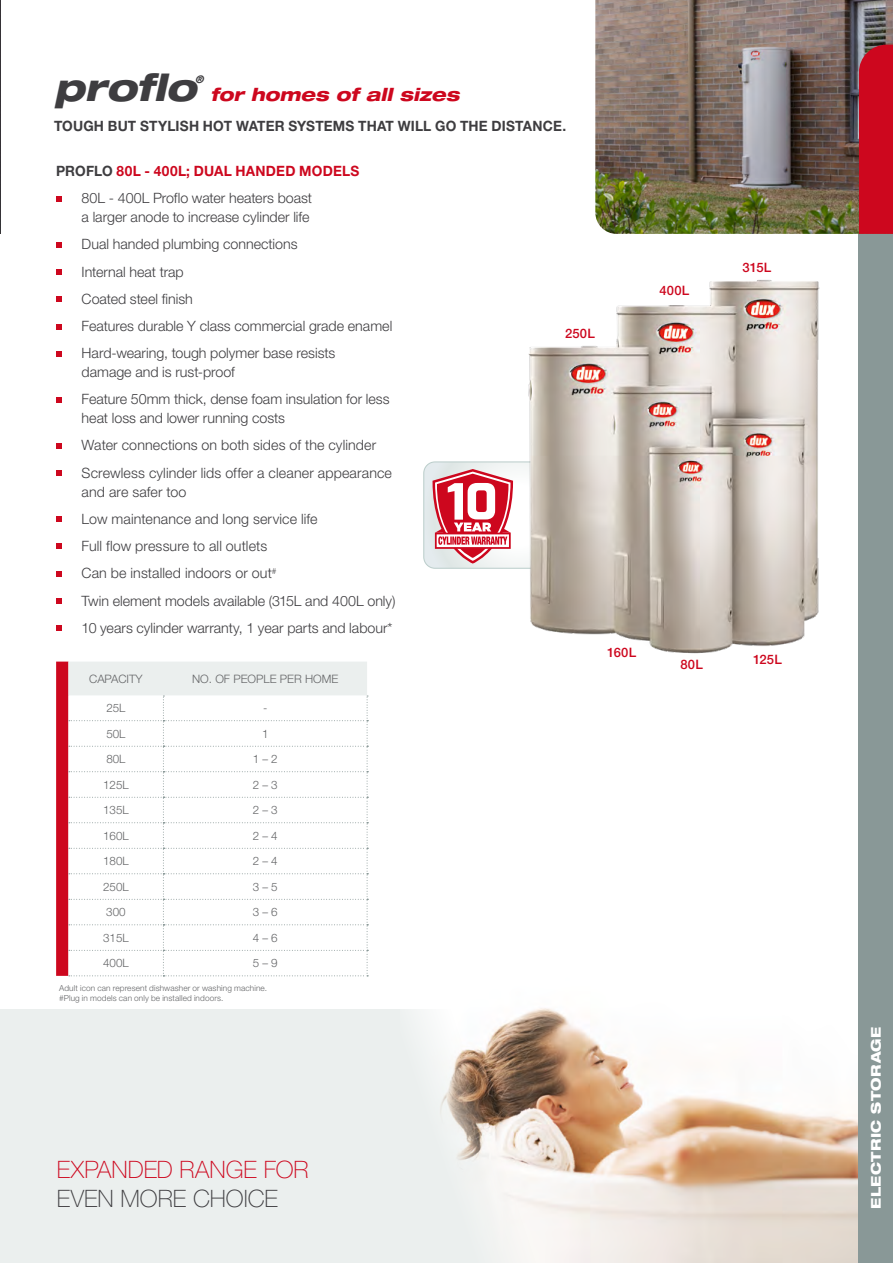
<style>
.page{position:relative;width:893px;height:1263px;background:#fff}
.page>*{position:absolute;margin:0;border:0;box-sizing:border-box;transform-origin:0 0}
.t1{font:italic 800 expanded 37.5px "Helvetica Neue LT Std";color:#3e3d40}
.t2{font:100 24px "Helvetica Neue";color:#cd071e}
.t3{font:100 24px "Helvetica Neue";color:#3e3d40}
.t4{font:italic 800 expanded 18px "Helvetica Neue LT Std";color:#cd071e}
.t5{font:300 14.25px/27.3px "Helvetica Neue LT Std";color:#3e3d40}
.t6{font:700 14.25px "Helvetica Neue";letter-spacing:.01em;color:#3e3d40;scale:.96 1}
.t7{font:800 expanded 13.5px "Helvetica Neue LT Std";letter-spacing:.03em;color:#fff}
.t8{font:500 13.05px "Helvetica Neue LT Std";letter-spacing:.015em;color:#cd071e}
.t9{font:300 11.55px "Helvetica Neue LT Std";color:#646567}
.t10{font:italic 800 expanded 10.5px "Helvetica Neue LT Std";color:#3e3d40}
.t11{font:300 8.25px/9.9px "Helvetica Neue LT Std";letter-spacing:.015em;color:#646567}
.s1{font-weight:700}
.s2{font-weight:700;color:#cd071e}
.s3{font-size:11.25px}
</style>
<div class="page">
<div style="left:0;top:1009px;width:867px;height:254px;background:#ebefee"></div>
<img style="left:423px;top:935px;width:436px;height:328px">
<div style="left:859px;top:234px;width:34px;height:1029px;background:#899897"></div>
<img style="left:595px;top:0;width:298px;height:234px">
<div style="left:859px;top:45px;width:34px;height:189px;background:#cd071e"></div>
<img style="left:0;top:0;width:1px;height:234px">
<svg style="left:56px;top:196px;width:6px;height:6px"></svg>
<svg style="left:56px;top:242px;width:6px;height:6px"></svg>
<svg style="left:56px;top:269px;width:6px;height:6px"></svg>
<svg style="left:56px;top:296px;width:6px;height:6px"></svg>
<svg style="left:56px;top:324px;width:6px;height:5px"></svg>
<svg style="left:56px;top:351px;width:6px;height:6px"></svg>
<svg style="left:56px;top:397px;width:6px;height:6px"></svg>
<svg style="left:56px;top:443px;width:6px;height:6px"></svg>
<svg style="left:56px;top:470px;width:6px;height:6px"></svg>
<svg style="left:56px;top:516px;width:6px;height:6px"></svg>
<svg style="left:56px;top:543px;width:6px;height:6px"></svg>
<svg style="left:56px;top:571px;width:6px;height:5px"></svg>
<svg style="left:56px;top:598px;width:6px;height:6px"></svg>
<svg style="left:56px;top:625px;width:6px;height:6px"></svg>
<svg style="left:423px;top:461px;width:87px;height:108px"></svg>
<img style="left:510px;top:265px;width:349px;height:395px">
<div style="left:733px;top:252px;width:48px;height:32px;background:#fff"></div>
<svg style="left:56px;top:662px;width:312px;height:314px"></svg>
<h1 class="t1" style="left:54px;top:64px;width:144px">proflo</h1>
<p class="t10" style="left:195px;top:73px;width:10px">®</p>
<p class="t4" style="left:211px;top:83px;width:250px">for homes of all sizes</p>
<p class="t6" style="left:54px;top:117px;width:535px">TOUGH BUT STYLISH HOT WATER SYSTEMS THAT WILL GO THE DISTANCE.</p>
<p class="t5" style="left:82px;top:157px;width:279px;text-indent:-25px"><span class="s1">PROFLO</span> <span class="s2">80L - 400L; DUAL HANDED MODELS<br></span>80L - 400L Proflo water heaters boast</p>
<p class="t5" style="left:82px;top:203px;width:312px">a larger anode to increase cylinder life<br>Dual handed plumbing connections<br>Internal heat trap<br>Coated steel finish<br>Features durable Y class commercial grade enamel Hard-wearing, tough polymer base resists</p>
<p class="t5" style="left:82px;top:358px;width:310px">damage and is rust-proof<br>Feature 50mm thick, dense foam insulation for less</p>
<p class="t5" style="left:82px;top:404px;width:312px">heat loss and lower running costs<br>Water connections on both sides of the cylinder<br>Screwless cylinder lids offer a cleaner appearance</p>
<p class="t5" style="left:82px;top:477px;width:315px">and are safer too<br>Low maintenance and long service life<br>Full flow pressure to all outlets<br>Can be installed indoors or out<sup>#<br></sup>Twin element models available (315L and 400L only)<br>10 years cylinder warranty, 1 year parts and labour*</p>
<p class="t9" style="left:89px;top:671px;width:55px">CAPACITY</p>
<p class="t9" style="left:192px;top:671px;width:148px">NO. OF PEOPLE PER HOME</p>
<p class="t9" style="left:106px;top:701px;width:21px">25L</p>
<p class="t9" style="left:263px;top:701px;width:6px">-</p>
<p class="t9" style="left:106px;top:726px;width:21px">50L</p>
<p class="t9" style="left:262px;top:726px;width:8px">1</p>
<p class="t9" style="left:106px;top:752px;width:21px">80L</p>
<p class="t9" style="left:253px;top:752px;width:26px">1 <span class="s3">–</span> 2</p>
<p class="t9" style="left:103px;top:777px;width:27px">125L</p>
<p class="t9" style="left:253px;top:777px;width:26px">2 <span class="s3">–</span> 3</p>
<p class="t9" style="left:103px;top:803px;width:27px">135L</p>
<p class="t9" style="left:253px;top:803px;width:26px">2 <span class="s3">–</span> 3</p>
<p class="t9" style="left:103px;top:828px;width:27px">160L</p>
<p class="t9" style="left:253px;top:828px;width:26px">2 <span class="s3">–</span> 4</p>
<p class="t9" style="left:103px;top:854px;width:27px">180L</p>
<p class="t9" style="left:253px;top:854px;width:26px">2 <span class="s3">–</span> 4</p>
<p class="t9" style="left:103px;top:879px;width:27px">250L</p>
<p class="t9" style="left:253px;top:879px;width:26px">3 <span class="s3">–</span> 5</p>
<p class="t9" style="left:106px;top:905px;width:21px">300</p>
<p class="t9" style="left:253px;top:905px;width:26px">3 <span class="s3">–</span> 6</p>
<p class="t9" style="left:103px;top:930px;width:27px">315L</p>
<p class="t9" style="left:253px;top:930px;width:26px">4 <span class="s3">–</span> 6</p>
<p class="t9" style="left:103px;top:956px;width:27px">400L</p>
<p class="t9" style="left:253px;top:956px;width:26px">5 <span class="s3">–</span> 9</p>
<p class="t11" style="left:59px;top:982px;width:209px">Adult icon can represent dishwasher or washing machine. #Plug in models can only be installed indoors.</p>
<p class="t8" style="left:565px;top:325px;width:31px">250L</p>
<p class="t8" style="left:607px;top:644px;width:31px">160L</p>
<p class="t8" style="left:659px;top:283px;width:31px">400L</p>
<p class="t8" style="left:680px;top:656px;width:24px">80L</p>
<p class="t8" style="left:743px;top:260px;width:30px">315L</p>
<p class="t8" style="left:753px;top:651px;width:30px">125L</p>
<h2 class="t2" style="left:57px;top:1156px;width:253px">EXPANDED RANGE FOR</h2>
<h2 class="t3" style="left:57px;top:1185px;width:223px">EVEN MORE CHOICE</h2>
<p class="t7" style="left:867px;top:1209px;width:184px;rotate:-90deg">ELECTRIC STORAGE</p>
</div>
